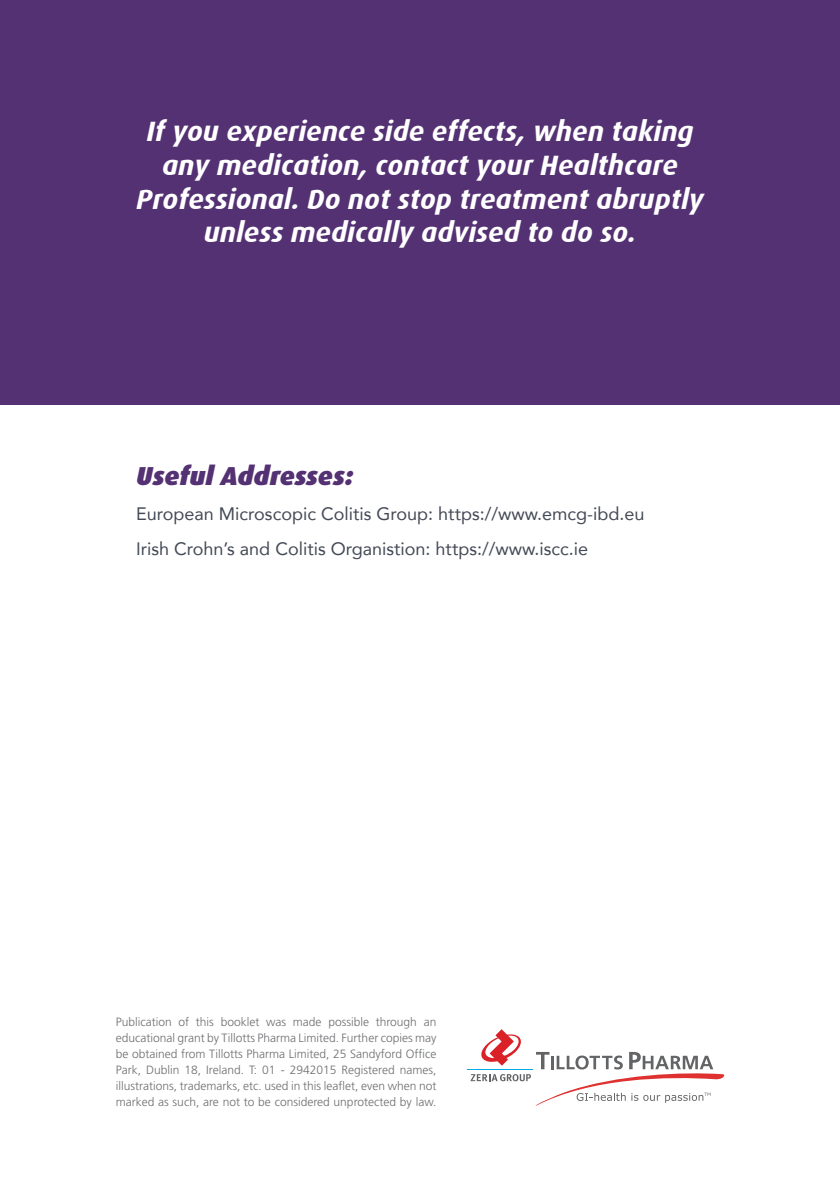
<style>
.page{position:relative;width:840px;height:1191px;background:#fff}
.page>*{position:absolute;margin:0;border:0;box-sizing:border-box;transform-origin:0 0}
.t1{font:italic 700 28px/33.6px "Dax";color:#fff;text-align:center}
.t2{font:italic 900 26px "Dax";color:#543173}
.t3{font:18px/35.4px "Avenir";color:#434a55}
.t4{font:300 12px/16px "Frutiger";color:#6d6e71;text-align:justify}
</style>
<div class="page">
<div style="left:0;top:0;width:839px;height:405px;background:#543173"></div>
<hr style="left:467px;top:1069px;width:65px;height:1px;background:#00abe6">
<svg style="left:470px;top:1029px;width:253px;height:77px"></svg>
<h1 class="t1" style="left:136px;top:115px;width:568px">If you experience side effects, when taking any medication, contact your Healthcare Professional. Do not stop treatment abruptly unless medically advised to do so.</h1>
<h2 class="t2" style="left:136px;top:461px;width:218px">Useful Addresses:</h2>
<h3 class="t3" style="left:136px;top:495px;width:509px">European Microscopic Colitis Group: https://www.emcg-ibd.eu<br>Irish Crohn’s and Colitis Organistion: https://www.iscc.ie</h3>
<p class="t4" style="left:116px;top:1013px;width:322px">Publication of this booklet was made possible through an educational grant by Tillotts Pharma Limited. Further copies may be obtained from Tillotts Pharma Limited, 25 Sandyford Office Park, Dublin 18, Ireland. T: 01 - 2942015 Registered names, illustrations, trademarks, etc. used in this leaflet, even when not marked as such, are not to be considered unprotected by law.</p>
</div>
